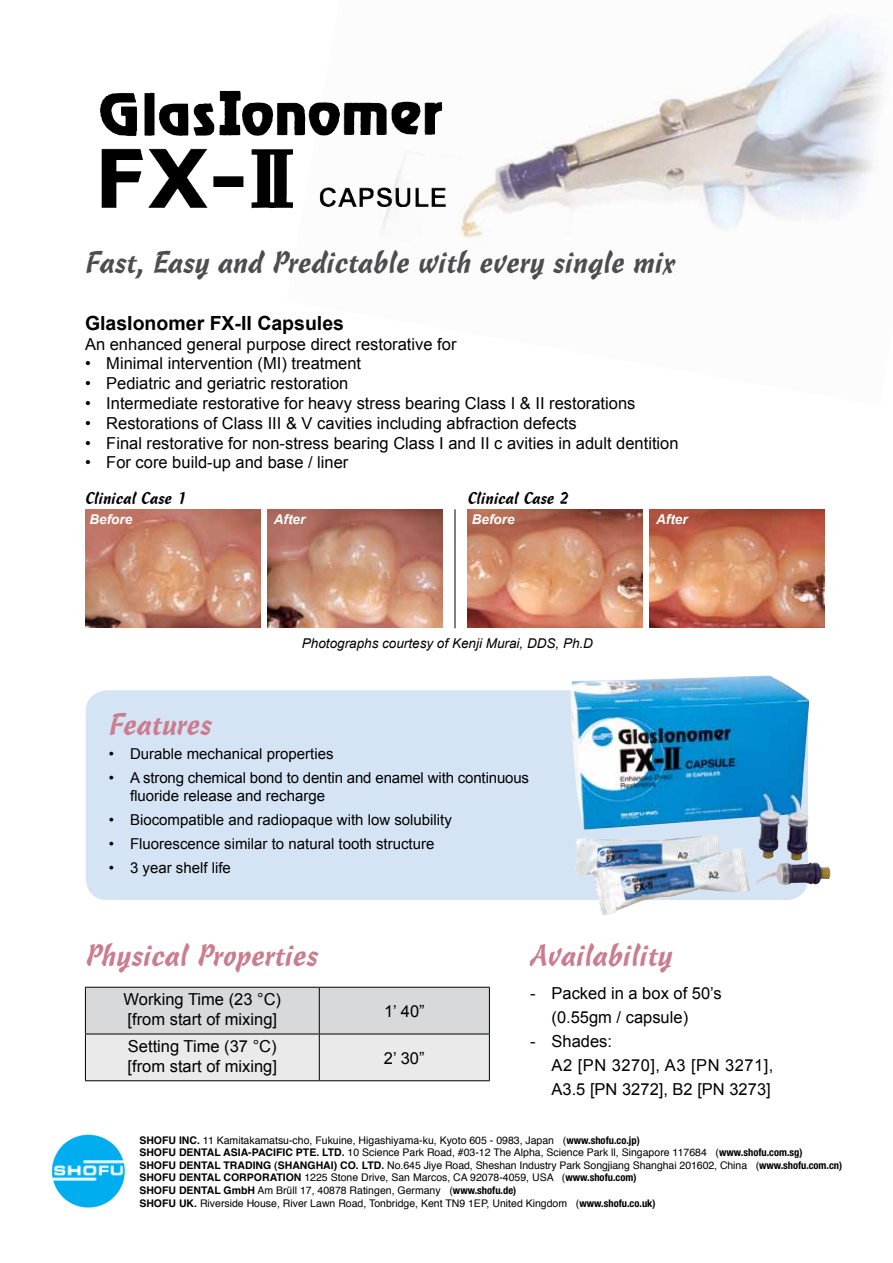
<style>
.page{position:relative;width:893px;height:1263px;background:#fff}
.page>*{position:absolute;margin:0;border:0;box-sizing:border-box;transform-origin:0 0}
.t1{font:30px "Cascade Script";color:#4d4d4f}
.t2{font:30px "Cascade Script";color:#ca7d8e}
.t3{font:700 19.5px "Arial";color:#000}
.t4{font:16.5px/24px "Arial";color:#000}
.t5{font:16.5px "Cascade Script";color:#000}
.t6{font:15px/18px "Arial";color:#000}
.t7{font:italic 13.5px "Arial";color:#000}
.t8{font:italic 700 13.5px "Arial";color:#fff}
.t9{font:10.5px/12.6px "Helvetica";color:#000}
.s1{font-weight:700}
.s2{font-family:"Helvetica Neue";font-weight:700;font-stretch:condensed}
</style>
<div class="page">
<img style="left:286px;top:19px;width:598px;height:222px">
<div style="left:86px;top:690px;width:722px;height:210px;background:#d4e4f5;border-radius:21px"></div>
<img style="left:59px;top:1134px;width:27px;height:15px">
<img style="left:100px;top:90px;width:300px;height:47px">
<img style="left:570px;top:675px;width:239px;height:240px">
<svg style="left:86px;top:988px;width:403px;height:92px;background:#dfe0e1"></svg>
<hr style="left:85px;top:987px;width:234px;height:1px;background:#000">
<hr style="left:85px;top:987px;width:1px;height:47px;background:#000">
<hr style="left:319px;top:987px;width:171px;height:1px;background:#000">
<hr style="left:319px;top:987px;width:1px;height:47px;background:#000">
<hr style="left:489px;top:987px;width:1px;height:47px;background:#000">
<hr style="left:85px;top:1034px;width:234px;height:1px;background:#000">
<hr style="left:85px;top:1034px;width:1px;height:46px;background:#000">
<hr style="left:319px;top:1034px;width:171px;height:1px;background:#000">
<hr style="left:319px;top:1034px;width:1px;height:46px;background:#000">
<hr style="left:489px;top:1034px;width:1px;height:46px;background:#000">
<hr style="left:85px;top:1080px;width:234px;height:1px;background:#000">
<hr style="left:319px;top:1080px;width:171px;height:1px;background:#000">
<img style="left:85px;top:509px;width:175px;height:119px">
<img style="left:267px;top:509px;width:175px;height:119px">
<img style="left:467px;top:509px;width:175px;height:119px">
<img style="left:650px;top:509px;width:175px;height:119px">
<hr style="left:455px;top:509px;width:1px;height:119px;background:#000">
<h1 class="t1" style="left:85px;top:245px;width:591px">Fast, Easy and Predictable with every single mix</h1>
<h2 class="t3" style="left:85px;top:310px;width:260px">GlasIonomer FX-II Capsules</h2>
<h3 class="t4" style="left:85px;top:332px;width:373px">An enhanced general purpose direct restorative for</h3>
<h3 class="t4" style="left:85px;top:352px;width:278px">• Minimal intervention (MI) treatment</h3>
<h3 class="t4" style="left:85px;top:372px;width:265px">• Pediatric and geriatric restoration</h3>
<h3 class="t4" style="left:85px;top:391px;width:552px">• Intermediate restorative for heavy stress bearing Class I &amp; II restorations</h3>
<h3 class="t4" style="left:85px;top:411px;width:493px">• Restorations of Class III &amp; V cavities including abfraction defects</h3>
<h3 class="t4" style="left:85px;top:431px;width:595px">• Final restorative for non-stress bearing Class I and II c avities in adult dentition</h3>
<h3 class="t4" style="left:85px;top:451px;width:265px">• For core build-up and base / liner</h3>
<h3 class="t5" style="left:85px;top:488px;width:102px">Clinical Case 1</h3>
<p class="t8" style="left:90px;top:510px;width:44px">Before</p>
<p class="t8" style="left:274px;top:510px;width:33px">After</p>
<h3 class="t5" style="left:467px;top:488px;width:102px">Clinical Case 2</h3>
<p class="t8" style="left:472px;top:510px;width:44px">Before</p>
<p class="t8" style="left:656px;top:510px;width:33px">After</p>
<h1 class="t2" style="left:109px;top:706px;width:105px">Features</h1>
<p class="t7" style="left:302px;top:634px;width:293px">Photographs courtesy of Kenji Murai, DDS, Ph.D</p>
<h3 class="t6" style="left:109px;top:745px;width:226px">• Durable mechanical properties</h3>
<h3 class="t6" style="left:130px;top:769px;width:401px;text-indent:-21px">• A strong chemical bond to dentin and enamel with continuous fluoride release and recharge</h3>
<h3 class="t6" style="left:109px;top:811px;width:345px">• Biocompatible and radiopaque with low solubility</h3>
<h3 class="t6" style="left:109px;top:835px;width:327px">• Fluorescence similar to natural tooth structure</h3>
<h3 class="t6" style="left:109px;top:859px;width:124px">• 3 year shelf life</h3>
<h1 class="t2" style="left:85px;top:937px;width:235px">Physical Properties</h1>
<h1 class="t2" style="left:530px;top:937px;width:144px">Availability</h1>
<h3 class="t4" style="left:124px;top:990px;width:159px;line-height:19.8px">Working Time (23 °C) [from start of mixing]</h3>
<h3 class="t4" style="left:551px;top:981px;width:172px;text-indent:-21px">- Packed in a box of 50’s (0.55gm / capsule)</h3>
<h3 class="t4" style="left:551px;top:1029px;width:224px;text-indent:-21px">- Shades:<br>A2 [PN 3270], A3 [PN 3271],<br>A3.5 [PN 3272], B2 [PN 3273]</h3>
<h3 class="t4" style="left:384px;top:999px;width:42px">1’ 40”</h3>
<h3 class="t4" style="left:128px;top:1036px;width:151px;line-height:19.8px">Setting Time (37 °C) [from start of mixing]</h3>
<h3 class="t4" style="left:384px;top:1046px;width:42px">2’ 30”</h3>
<p class="t9" style="left:139px;top:1134px;width:704px"><span class="s1">SHOFU INC.</span> 11 Kamitakamatsu-cho, Fukuine, Higashiyama-ku, Kyoto 605 - 0983, Japan (<span class="s2">www.shofu.co.jp)<br></span><span class="s1">SHOFU DENTAL ASIA-PACIFIC PTE. LTD.</span> 10 Science Park Road, #03-12 The Alpha, Science Park ll, Singapore 117684 (<span class="s2">www.shofu.com.sg)<br></span><span class="s1">SHOFU DENTAL TRADING (SHANGHAI) CO. LTD.</span> No.645 Jiye Road, Sheshan Industry Park Songjiang Shanghai 201602, China (<span class="s2">www.shofu.com.cn)<br></span><span class="s1">SHOFU DENTAL CORPORATION</span> 1225 Stone Drive, San Marcos, CA 92078-4059, USA (<span class="s2">www.shofu.com)<br></span><span class="s1">SHOFU DENTAL</span></p>
<p class="t9" style="left:139px;top:1184px;width:518px;text-indent:84px"><span class="s1">GMBH</span> Am Brüll 17, 40878 Ratingen, Germany (<span class="s2">www.shofu.de)<br></span><span class="s1">SHOFU UK.</span> Riverside House, River Lawn Road, Tonbridge, Kent TN9 1EP, United Kingdom (<span class="s2">www.shofu.co.uk)</span></p>
</div>
